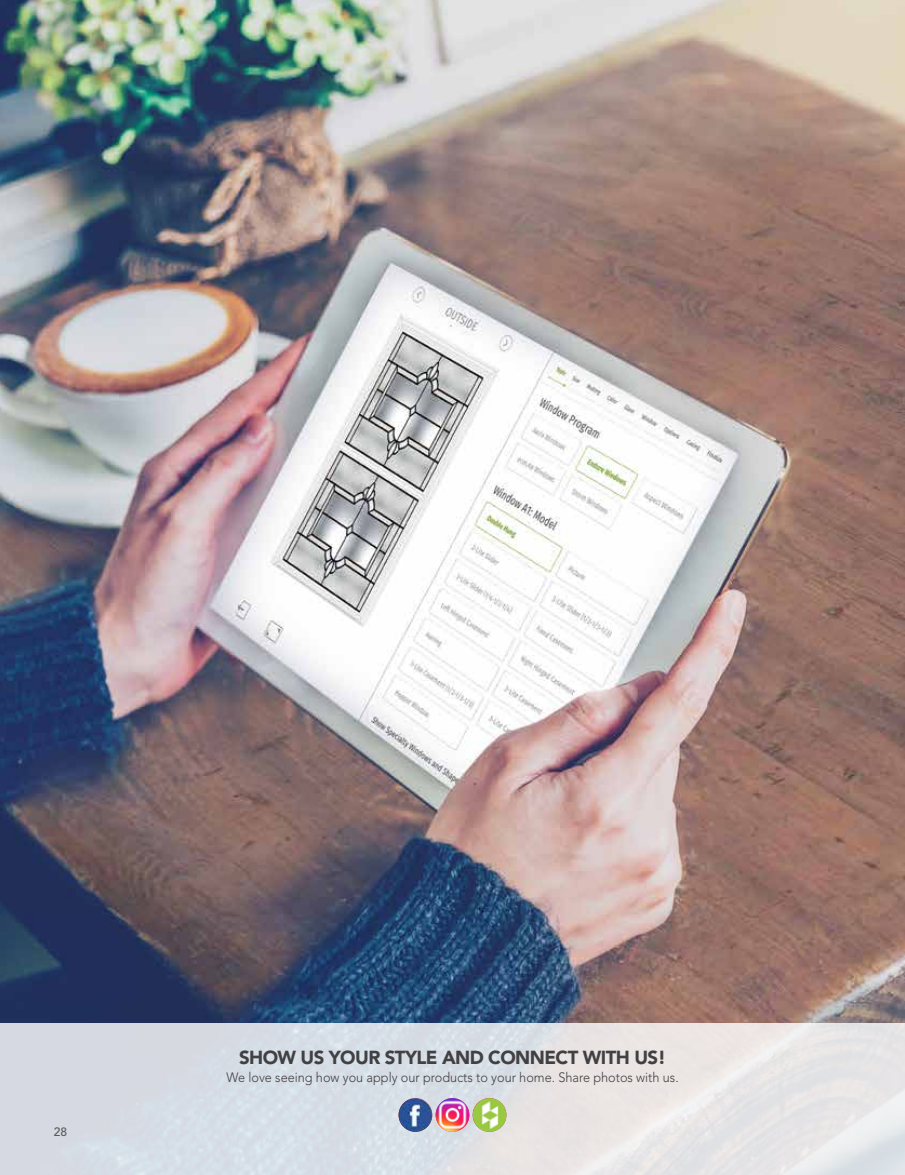
<style>
.page{position:relative;width:905px;height:1175px;background:#fff}
.page>*{position:absolute;margin:0;border:0;box-sizing:border-box;transform-origin:0 0}
.t1{font:900 18.75px "Avenir LT Std";letter-spacing:-.03em;color:#414042}
.t2{font:300 13.5px "Avenir LT Std";color:#414042;scale:.94 1}
.t3{font:500 12px "Avenir LT Std";color:#58595b}
</style>
<div class="page">
<img style="left:0;top:0;width:904px;height:1023px">
<div style="left:0;top:1023px;width:904px;height:151px;background:linear-gradient(to right,#d1d9e3,#ece9e8)"></div>
<img style="left:398px;top:1098px;width:34px;height:33px;border-radius:17px">
<img style="left:472px;top:1098px;width:34px;height:33px;border-radius:17px">
<img style="left:435px;top:1098px;width:34px;height:33px;border-radius:17px">
<p class="t3" style="left:54px;top:1124px;width:15px">28</p>
<h1 class="t1" style="left:239px;top:1046px;width:428px">SHOW US YOUR STYLE AND CONNECT WITH US!</h1>
<p class="t2" style="left:226px;top:1069px;width:482px">We love seeing how you apply our products to your home. Share photos with us.</p>
</div>
